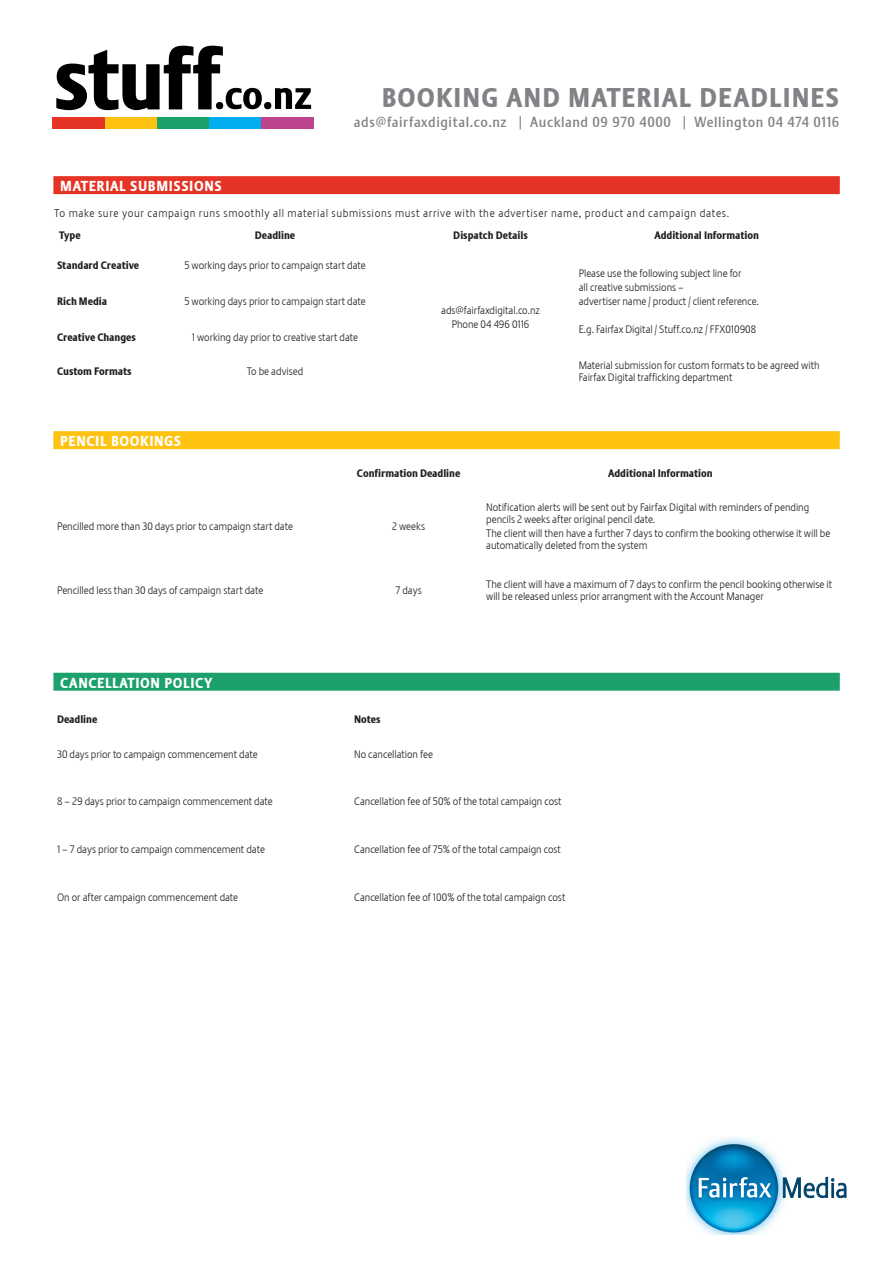
<style>
.page{position:relative;width:893px;height:1263px;background:#fff}
.page>*{position:absolute;margin:0;border:0;box-sizing:border-box;transform-origin:0 0}
.t1{font:27px "Stalemate LF Heavy";letter-spacing:.04em;color:#808285}
.t2{font:14.4px "Stalemate LF Heavy";letter-spacing:.04em;color:#fff}
.t3{font:14.25px "Stalemate LF";letter-spacing:.04em;color:#808285}
.t4{font:11.25px "Stalemate LF Light";letter-spacing:.055em;color:#231f20}
.t5{font:10.8px/12px "Stalemate LF Light";letter-spacing:-.005em;color:#231f20}
.t6{font:10.8px "Stalemate LF Heavy";letter-spacing:-.005em;color:#231f20}
</style>
<div class="page">
<div style="left:54px;top:177px;width:785px;height:16px;background:#e53325"></div>
<div style="left:53px;top:176px;width:787px;height:18px;border:2px solid #e53325"></div>
<img style="left:686px;top:1137px;width:98px;height:97px">
<svg style="left:782px;top:1175px;width:64px;height:23px"></svg>
<svg style="left:699px;top:1177px;width:72px;height:20px"></svg>
<svg style="left:56px;top:46px;width:206px;height:64px"></svg>
<div style="left:264px;top:102px;width:7px;height:7px;background:#000;border-radius:50%"></div>
<svg style="left:275px;top:88px;width:36px;height:21px"></svg>
<div style="left:53px;top:117px;width:52px;height:12px;background:#e53325"></div>
<div style="left:105px;top:117px;width:52px;height:12px;background:#fec210"></div>
<div style="left:157px;top:117px;width:52px;height:12px;background:#1da16c"></div>
<div style="left:209px;top:117px;width:52px;height:12px;background:#00aeef"></div>
<div style="left:261px;top:117px;width:52px;height:12px;background:#bd438c"></div>
<div style="left:54px;top:432px;width:785px;height:16px;background:#fec210"></div>
<div style="left:53px;top:431px;width:787px;height:18px;border:2px solid #fec210"></div>
<div style="left:54px;top:673px;width:785px;height:17px;background:#1da16c"></div>
<div style="left:53px;top:673px;width:787px;height:18px;border:2px solid #1da16c"></div>
<p class="t1" style="left:382px;top:82px;width:459px">BOOKING AND MATERIAL DEADLINES</p>
<p class="t2" style="left:60px;top:178px;width:163px">MATERIAL SUBMISSIONS</p>
<p class="t3" style="left:354px;top:114px;width:487px">ads@fairfaxdigital.co.nz | Auckland 09 970 4000 | Wellington 04 474 0116</p>
<p class="t4" style="left:54px;top:207px;width:677px">To make sure your campaign runs smoothly all material submissions must arrive with the advertiser name, product and campaign dates.</p>
<p class="t6" style="left:59px;top:229px;width:23px">Type</p>
<p class="t6" style="left:255px;top:229px;width:42px">Deadline</p>
<p class="t6" style="left:453px;top:229px;width:76px">Dispatch Details</p>
<p class="t6" style="left:654px;top:229px;width:106px">Additional Information</p>
<p class="t6" style="left:57px;top:259px;width:84px">Standard Creative</p>
<p class="t5" style="left:184px;top:259px;width:183px">5 working days prior to campaign start date</p>
<p class="t5" style="left:441px;top:303px;width:100px;line-height:14.1px;text-align:center">ads@fairfaxdigital.co.nz<br>Phone 04 496 0116</p>
<p class="t5" style="left:579px;top:266px;width:182px;line-height:14.1px">Please use the following subject line for<br>all creative submissions –<br>advertiser name / product / client reference.</p>
<p class="t5" style="left:579px;top:323px;width:179px">E.g. Fairfax Digital / Stuff.co.nz / FFX010908</p>
<p class="t6" style="left:57px;top:295px;width:52px">Rich Media</p>
<p class="t5" style="left:184px;top:295px;width:183px">5 working days prior to campaign start date</p>
<p class="t6" style="left:57px;top:331px;width:81px">Creative Changes</p>
<p class="t5" style="left:192px;top:331px;width:168px">1 working day prior to creative start date</p>
<p class="t6" style="left:57px;top:365px;width:76px">Custom Formats</p>
<p class="t5" style="left:247px;top:365px;width:58px">To be advised</p>
<p class="t5" style="left:579px;top:359px;width:242px">Material submission for custom formats to be agreed with<br>Fairfax Digital trafficking department</p>
<p class="t2" style="left:60px;top:433px;width:122px">PENCIL BOOKINGS</p>
<p class="t6" style="left:357px;top:467px;width:105px">Confirmation Deadline</p>
<p class="t6" style="left:608px;top:467px;width:106px">Additional Information</p>
<p class="t5" style="left:57px;top:520px;width:237px">Pencilled more than 30 days prior to campaign start date</p>
<p class="t5" style="left:392px;top:520px;width:35px">2 weeks</p>
<p class="t5" style="left:486px;top:501px;width:325px">Notification alerts will be sent out by Fairfax Digital with reminders of pending pencils 2 weeks after original pencil date.</p>
<p class="t5" style="left:486px;top:527px;width:346px">The client will then have a further 7 days to confirm the booking otherwise it will be automatically deleted from the system</p>
<p class="t5" style="left:57px;top:584px;width:208px">Pencilled less than 30 days of campaign start date</p>
<p class="t5" style="left:395px;top:584px;width:28px">7 days</p>
<p class="t5" style="left:486px;top:578px;width:348px">The client will have a maximum of 7 days to confirm the pencil booking otherwise it will be released unless prior arrangment with the Account Manager</p>
<p class="t2" style="left:60px;top:674px;width:154px">CANCELLATION POLICY</p>
<p class="t6" style="left:57px;top:713px;width:42px">Deadline</p>
<p class="t6" style="left:354px;top:713px;width:28px">Notes</p>
<p class="t5" style="left:57px;top:748px;width:202px">30 days prior to campaign commencement date</p>
<p class="t5" style="left:354px;top:748px;width:81px">No cancellation fee</p>
<p class="t5" style="left:57px;top:795px;width:217px">8 – 29 days prior to campaign commencement date</p>
<p class="t5" style="left:354px;top:795px;width:209px">Cancellation fee of 50% of the total campaign cost</p>
<p class="t5" style="left:57px;top:843px;width:209px">1 – 7 days prior to campaign commencement date</p>
<p class="t5" style="left:354px;top:843px;width:208px">Cancellation fee of 75% of the total campaign cost</p>
<p class="t5" style="left:57px;top:891px;width:183px">On or after campaign commencement date</p>
<p class="t5" style="left:354px;top:891px;width:213px">Cancellation fee of 100% of the total campaign cost</p>
</div>
